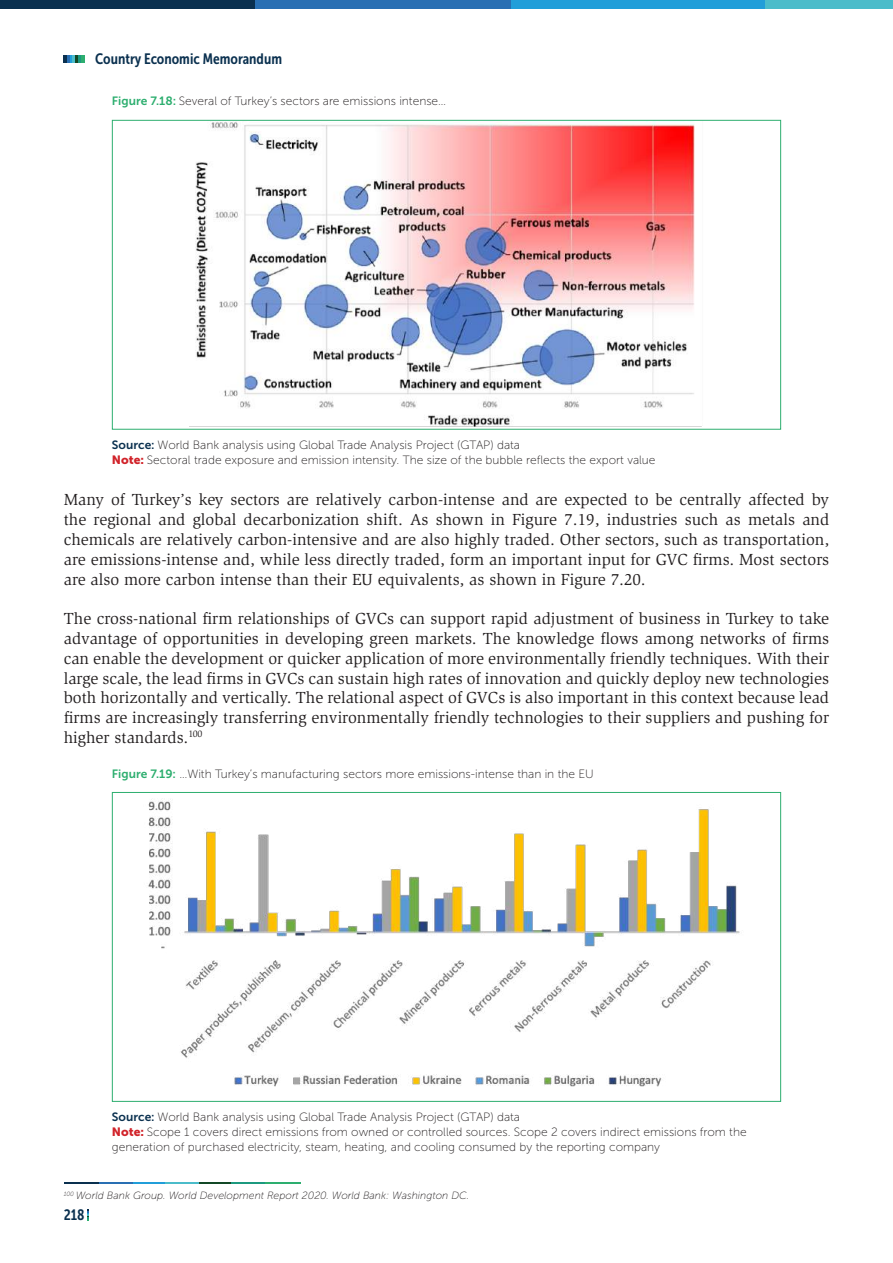
<style>
.page{position:relative;width:893px;height:1263px;background:#fff}
.page>*{position:absolute;margin:0;border:0;box-sizing:border-box;transform-origin:0 0}
.t1{font:16.5px/19.8px "Slimbach Std";color:#231f20;text-align:justify}
.t2{font:15px "Museo Sans Cond 700";color:#0a304f}
.t3{font:12px/15px "Museo Sans 100";color:#231f20}
.t4{font:italic 10.5px "Museo Sans 100";color:#231f20}
.s1{font-family:"Museo Sans 700";color:#2dae6f}
.s2{font-family:"Museo Sans 700";color:#0a304f}
.s3{font-family:"Museo Sans 900";color:#d1232a}
</style>
<div class="page">
<svg style="left:87px;top:1209px;width:2px;height:11px"></svg>
<div style="left:510px;top:0;width:255px;height:9px;background:#219ed9"></div>
<div style="left:0;top:0;width:255px;height:9px;background:#0a304f"></div>
<div style="left:255px;top:0;width:255px;height:9px;background:#296fb3"></div>
<div style="left:765px;top:0;width:128px;height:9px;background:#4bbcca"></div>
<svg style="left:64px;top:56px;width:20px;height:7px"></svg>
<hr style="left:265px;top:1182px;width:35px;height:2px;background:#2dae6f">
<hr style="left:133px;top:1182px;width:33px;height:2px;background:#219ed9">
<hr style="left:199px;top:1182px;width:33px;height:2px;background:#134826">
<hr style="left:64px;top:1182px;width:36px;height:2px;background:#0a304f">
<hr style="left:232px;top:1182px;width:33px;height:2px;background:#1c997f">
<hr style="left:100px;top:1182px;width:33px;height:2px;background:#296fb3">
<hr style="left:166px;top:1182px;width:33px;height:2px;background:#4bbcca">
<img style="left:189px;top:122px;width:513px;height:305px">
<img style="left:148px;top:799px;width:592px;height:288px">
<p class="t2" style="left:95px;top:50px;width:188px">Country Economic Memorandum</p>
<p class="t3" style="left:112px;top:93px;width:336px"><span class="s1">Figure 7.18:</span> Several of Turkey’s sectors are emissions intense…</p>
<p class="t3" style="left:112px;top:437px;width:545px"><span class="s2">Source:</span> World Bank analysis using Global Trade Analysis Project (GTAP) data<br><span class="s3">Note:</span> Sectoral trade exposure and emission intensity. The size of the bubble reflects the export value</p>
<p class="t1" style="left:64px;top:490px;width:767px">Many of Turkey’s key sectors are relatively carbon-intense and are expected to be centrally affected by the regional and global decarbonization shift. As shown in Figure 7.19, industries such as metals and chemicals are relatively carbon-intensive and are also highly traded. Other sectors, such as transportation, are emissions-intense and, while less directly traded, form an important input for GVC firms. Most sectors are also more carbon intense than their EU equivalents, as shown in Figure 7.20.</p>
<p class="t1" style="left:64px;top:609px;width:767px">The cross-national firm relationships of GVCs can support rapid adjustment of business in Turkey to take advantage of opportunities in developing green markets. The knowledge flows among networks of firms can enable the development or quicker application of more environmentally friendly techniques. With their large scale, the lead firms in GVCs can sustain high rates of innovation and quickly deploy new technologies both horizontally and vertically. The relational aspect of GVCs is also important in this context because lead firms are increasingly transferring environmentally friendly technologies to their suppliers and pushing for higher standards.<sup>100</sup></p>
<p class="t3" style="left:112px;top:767px;width:483px"><span class="s1">Figure 7.19:</span> …With Turkey’s manufacturing sectors more emissions-intense than in the EU</p>
<p class="t3" style="left:112px;top:1109px;width:636px"><span class="s2">Source:</span> World Bank analysis using Global Trade Analysis Project (GTAP) data<br><span class="s3">Note:</span> Scope 1 covers direct emissions from owned or controlled sources. Scope 2 covers indirect emissions from the generation of purchased electricity, steam, heating, and cooling consumed by the reporting company</p>
<p class="t4" style="left:64px;top:1190px;width:407px"><sup>100</sup> World Bank Group. World Development Report 2020. World Bank: Washington DC.</p>
<p class="t2" style="left:64px;top:1207px;width:22px">218</p>
</div>
